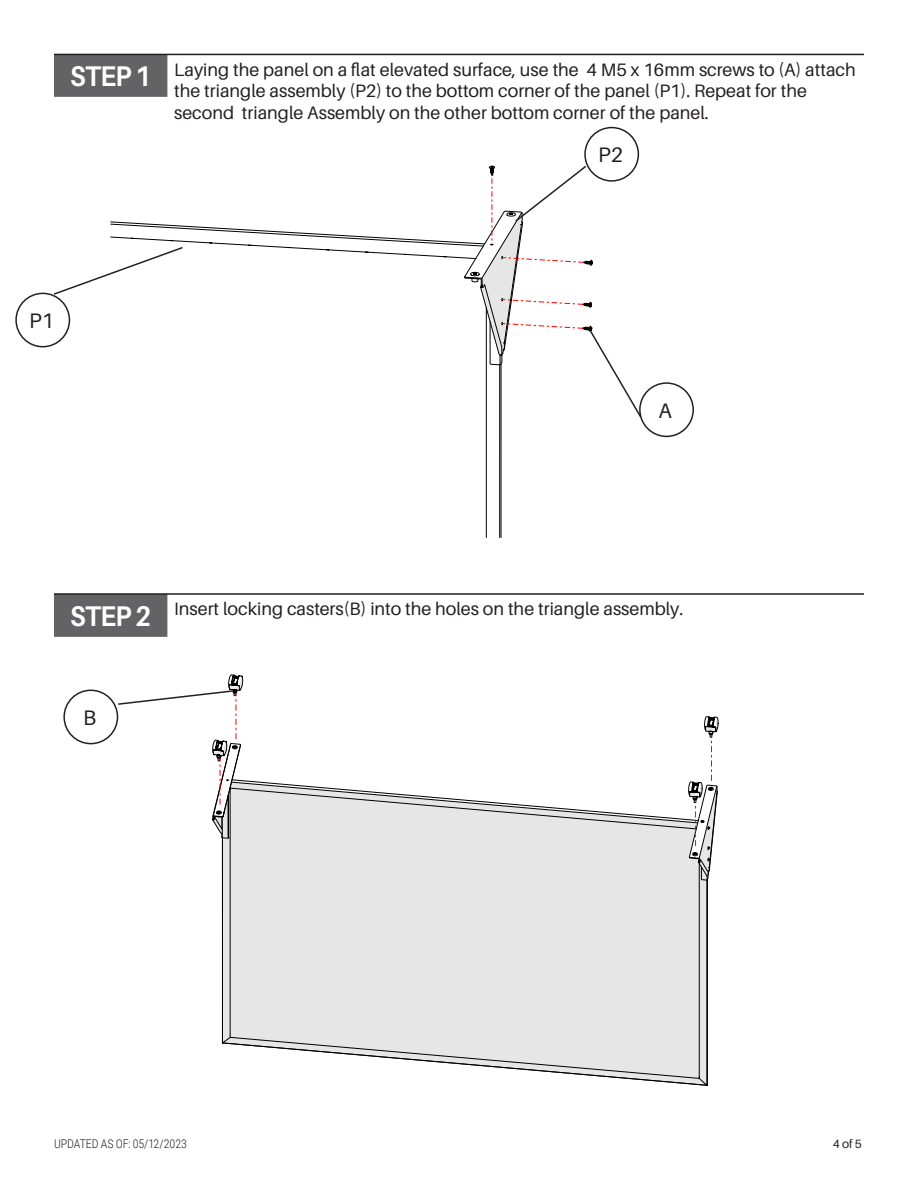
<style>
.page{position:relative;width:918px;height:1188px;background:#fff}
.page>*{position:absolute;margin:0;border:0;box-sizing:border-box;transform-origin:0 0}
.Section_Title_Headin{font:700 28.5px "Aileron";letter-spacing:-.025em;color:#fff;scale:.9 1}
.t1{font:21px "Aileron";color:#231f20}
.t2{font:18px/21.6px "Aileron";color:#231f20}
.Version{font:300 12px "Roboto Condensed";letter-spacing:-.005em;color:#231f20}
.parts_needed_center{font:12px "Aileron";color:#231f20}
</style>
<div class="page">
<div style="left:54px;top:54px;width:113px;height:43px;background:#636366;border:2px solid #636366"></div>
<hr style="left:54px;top:54px;width:810px;height:1px;background:#231f20">
<div style="left:54px;top:594px;width:113px;height:43px;background:#636366;border:2px solid #636366"></div>
<hr style="left:54px;top:593px;width:810px;height:2px;background:#231f20">
<div style="left:15px;top:293px;width:55px;height:54px;border:2px solid #231f20;border-radius:50%"></div>
<div style="left:584px;top:127px;width:55px;height:55px;border:2px solid #231f20;border-radius:50%"></div>
<div style="left:639px;top:382px;width:55px;height:55px;border:2px solid #231f20;border-radius:50%"></div>
<div style="left:63px;top:690px;width:55px;height:54px;border:2px solid #231f20;border-radius:50%"></div>
<svg style="left:485px;top:419px;width:16px;height:118px"></svg>
<hr style="left:499px;top:365px;width:1px;height:173px;background:#000">
<hr style="left:486px;top:308px;width:1px;height:230px;background:#000">
<hr style="left:501px;top:364px;width:1px;height:174px;background:#000">
<svg style="left:52px;top:164px;width:591px;height:255px"></svg>
<svg style="left:117px;top:674px;width:602px;height:412px"></svg>
<p class="Section_Title_Headin" style="left:70px;top:61px;width:92px">STEP 1</p>
<p class="t2" style="left:174px;top:59px;width:683px">Laying the panel on a flat elevated surface, use the 4 M5 x 16mm screws to (A) attach the triangle assembly (P2) to the bottom corner of the panel (P1). Repeat for the second triangle Assembly on the other bottom corner of the panel.</p>
<p class="t1" style="left:598px;top:144px;width:26px">P2</p>
<p class="t1" style="left:29px;top:309px;width:26px">P1</p>
<p class="t1" style="left:659px;top:399px;width:15px">A</p>
<p class="Section_Title_Headin" style="left:70px;top:601px;width:92px">STEP 2</p>
<p class="t2" style="left:174px;top:598px;width:511px">Insert locking casters(B) into the holes on the triangle assembly.</p>
<p class="t1" style="left:83px;top:706px;width:15px">B</p>
<p class="Version" style="left:54px;top:1135px;width:134px">UPDATED AS OF: 05/12/2023</p>
<p class="parts_needed_center" style="left:833px;top:1137px;width:31px">4 of 5</p>
</div>
